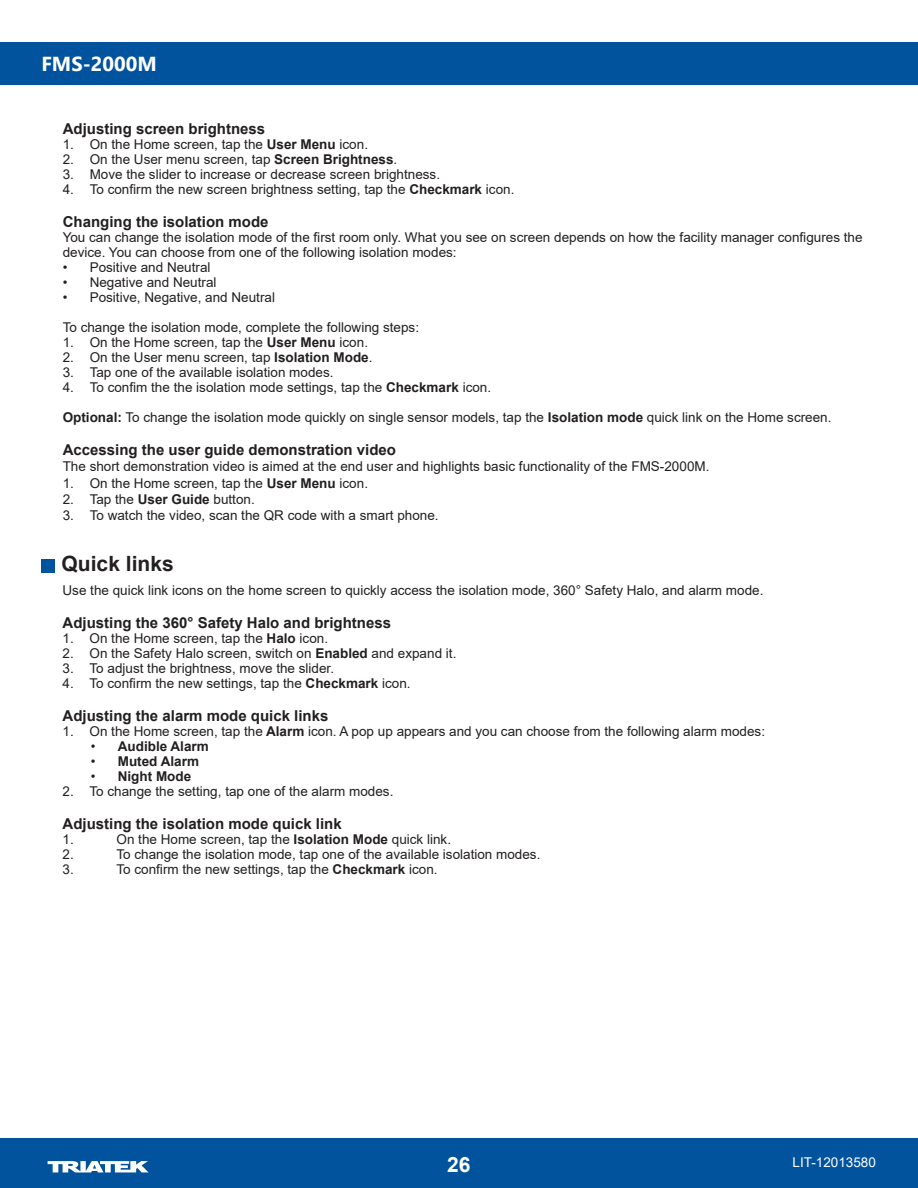
<style>
.page{position:relative;width:918px;height:1188px;background:#fff}
.page>*{position:absolute;margin:0;border:0;box-sizing:border-box;transform-origin:0 0}
.Heading_1{font:700 21px "Arial";color:#231f20}
.t1{font:700 21px "Arial";color:#fff}
.t2{font:700 20.25px "Segoe UI";color:#fff}
.Heading_2{font:700 15px "Arial";color:#231f20}
.cross{font:13.5px/15px "Arial";color:#231f20}
.t3{font:700 13.5px "Arial";color:#231f20}
.t4{font:13.5px "Arial";color:#fff}
.s1{font-weight:700}
.s2{font-weight:400}
</style>
<div class="page">
<div style="left:0;top:1138px;width:918px;height:50px;background:#01539e"></div>
<div style="left:0;top:43px;width:918px;height:42px;background:#01539e"></div>
<svg style="left:48px;top:1161px;width:100px;height:11px"></svg>
<div style="left:41px;top:559px;width:14px;height:14px;background:#01539e"></div>
<h2 class="t2" style="left:41px;top:45px;width:117px">FMS-2000M</h2>
<p class="Heading_2" style="left:63px;top:118px;width:204px">Adjusting screen brightness</p>
<p class="cross" style="left:63px;top:137px;width:307px">1. On the Home screen, tap the <span class="s1">User Menu</span> icon.</p>
<p class="cross" style="left:63px;top:152px;width:336px">2. On the User menu screen, tap <span class="s1">Screen Brightness</span>.</p>
<p class="cross" style="left:63px;top:167px;width:379px">3. Move the slider to increase or decrease screen brightness.</p>
<p class="cross" style="left:63px;top:182px;width:453px">4. To confirm the new screen brightness setting, tap the <span class="s1">Checkmark</span> icon.</p>
<p class="Heading_2" style="left:63px;top:211px;width:207px">Changing the isolation mode</p>
<p class="cross" style="left:63px;top:230px;width:801px">You can change the isolation mode of the first room only. What you see on screen depends on how the facility manager configures the device. You can choose from one of the following isolation modes:</p>
<p class="cross" style="left:63px;top:260px;width:149px">• Positive and Neutral</p>
<p class="cross" style="left:63px;top:275px;width:155px">• Negative and Neutral</p>
<p class="cross" style="left:63px;top:290px;width:214px">• Positive, Negative, and Neutral</p>
<p class="cross" style="left:63px;top:320px;width:358px">To change the isolation mode, complete the following steps:</p>
<p class="cross" style="left:63px;top:335px;width:307px">1. On the Home screen, tap the <span class="s1">User Menu</span> icon.</p>
<p class="cross" style="left:63px;top:350px;width:311px">2. On the User menu screen, tap <span class="s1">Isolation Mode</span>.</p>
<p class="cross" style="left:63px;top:365px;width:272px">3. Tap one of the available isolation modes.</p>
<p class="cross" style="left:63px;top:380px;width:430px">4. To confim the the isolation mode settings, tap the <span class="s1">Checkmark</span> icon.</p>
<p class="cross" style="left:63px;top:410px;width:770px"><span class="s1">Optional:</span> To change the isolation mode quickly on single sensor models, tap the <span class="s1">Isolation mode</span> quick link on the Home screen.</p>
<p class="Heading_2" style="left:63px;top:439px;width:335px">Accessing the user guide demonstration video</p>
<p class="cross" style="left:63px;top:459px;width:648px">The short demonstration video is aimed at the end user and highlights basic functionality of the FMS-2000M.</p>
<p class="cross" style="left:63px;top:475px;width:307px">1. On the Home screen, tap the <span class="s1">User Menu</span> icon.</p>
<p class="cross" style="left:63px;top:491px;width:194px">2. Tap the <span class="s1">User Guide</span> button.</p>
<p class="cross" style="left:63px;top:508px;width:377px">3. To watch the video, scan the QR code with a smart phone.</p>
<p class="Heading_1" style="left:62px;top:549px;width:114px">Quick links</p>
<p class="cross" style="left:63px;top:583px;width:702px">Use the quick link icons on the home screen to quickly access the isolation mode, 360° Safety Halo, and alarm mode.</p>
<p class="Heading_2" style="left:63px;top:612px;width:330px">Adjusting the 360° Safety Halo and brightness</p>
<p class="cross" style="left:63px;top:631px;width:267px">1. On the Home screen, tap the <span class="s1">Halo</span> icon.</p>
<p class="cross" style="left:63px;top:646px;width:395px">2. On the Safety Halo screen, switch on <span class="s1">Enabled</span> and expand it.</p>
<p class="cross" style="left:63px;top:661px;width:273px">3. To adjust the brightness, move the slider.</p>
<p class="cross" style="left:63px;top:676px;width:350px">4. To confirm the new settings, tap the <span class="s1">Checkmark</span> icon.</p>
<p class="Heading_2" style="left:63px;top:705px;width:267px">Adjusting the alarm mode quick links</p>
<p class="cross" style="left:63px;top:724px;width:704px">1. On the Home screen, tap the <span class="s1">Alarm</span> icon. A pop up appears and you can choose from the following alarm modes:</p>
<p class="t3" style="left:91px;top:737px;width:120px"><span class="s2">•</span> Audible Alarm</p>
<p class="t3" style="left:91px;top:752px;width:110px"><span class="s2">•</span> Muted Alarm</p>
<p class="t3" style="left:91px;top:767px;width:102px"><span class="s2">•</span> Night Mode</p>
<p class="cross" style="left:63px;top:784px;width:332px">2. To change the setting, tap one of the alarm modes.</p>
<p class="Heading_2" style="left:63px;top:813px;width:281px">Adjusting the isolation mode quick link</p>
<p class="cross" style="left:63px;top:832px;width:13px">1.</p>
<p class="cross" style="left:117px;top:832px;width:336px">On the Home screen, tap the <span class="s1">Isolation Mode</span> quick link.</p>
<p class="cross" style="left:63px;top:847px;width:13px">2.</p>
<p class="cross" style="left:117px;top:847px;width:425px">To change the isolation mode, tap one of the available isolation modes.</p>
<p class="cross" style="left:63px;top:862px;width:13px">3.</p>
<p class="cross" style="left:117px;top:862px;width:323px">To confirm the new settings, tap the <span class="s1">Checkmark</span> icon.</p>
<h1 class="t1" style="left:447px;top:1150px;width:25px">26</h1>
<p class="t4" style="left:793px;top:1153px;width:85px">LIT-12013580</p>
</div>
